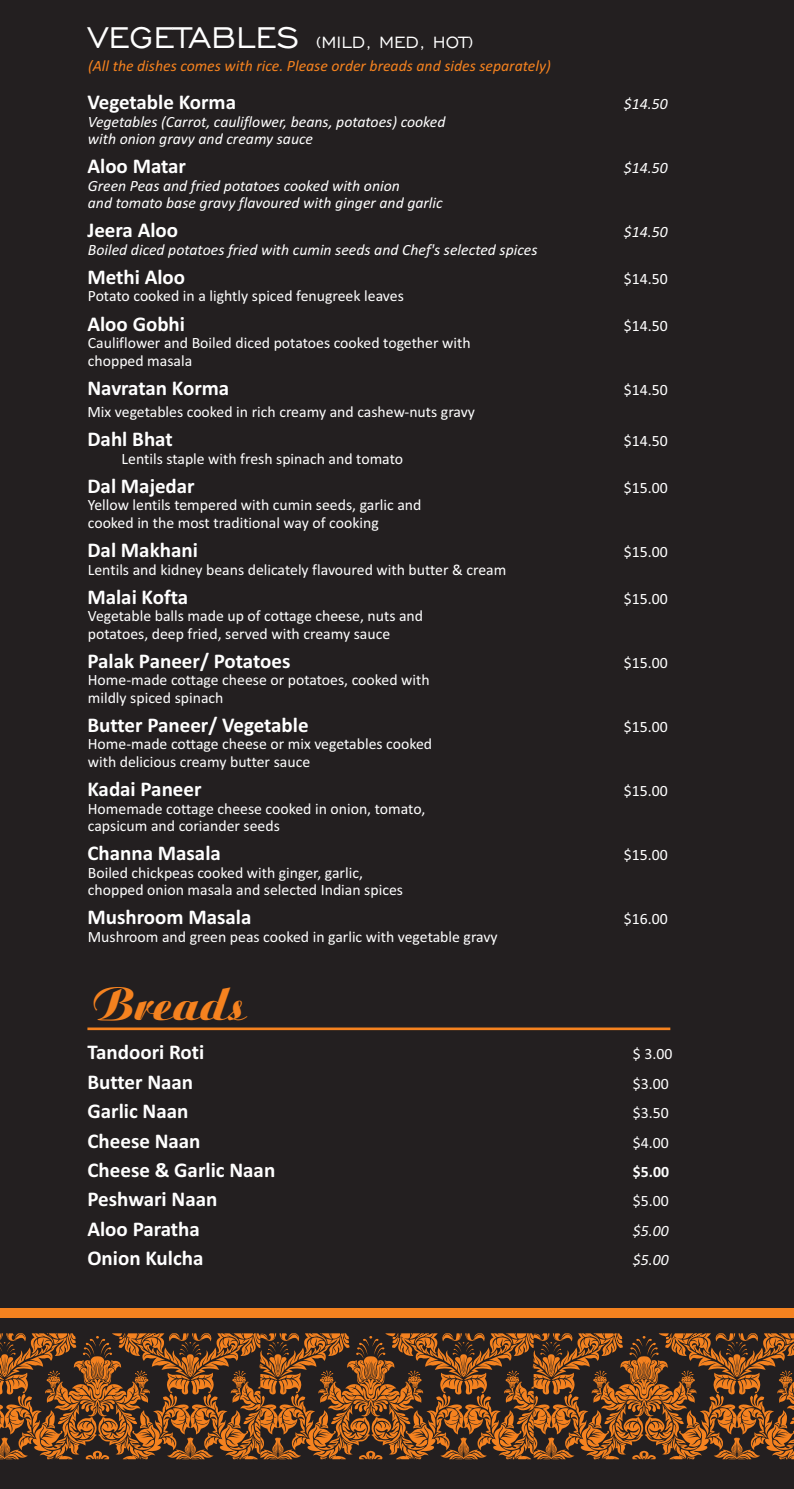
<style>
.page{position:relative;width:794px;height:1489px;background:#fff}
.page>*{position:absolute;margin:0;border:0;box-sizing:border-box;transform-origin:0 0}
.t1{font:700 48.82px "Ceridian";color:#f5821f}
.t2{font:700 21px "Calibri";color:#fff}
.t3{font:21px "Engravers Gothic BT";color:#fff}
.t4{font:15.75px/17.3px "Calibri";color:#fff}
.t5{font:italic 15.75px/17.3px "Calibri";color:#fff}
.t6{font:italic 15.75px "Calibri";color:#f5821f}
.t7{font:700 15.75px "Calibri";color:#fff}
.s1{font-size:38.5px}
</style>
<div class="page">
<div style="left:0;top:0;width:794px;height:1488px;background:#231f20"></div>
<svg style="left:0;top:1333px;width:794px;height:126px"></svg>
<div style="left:0;top:1307px;width:794px;height:10px;background:#f5821f"></div>
<svg style="left:87px;top:1027px;width:584px;height:4px;background:#ac5f1f"></svg>
<h2 class="t3" style="left:87px;top:32px;width:388px"><span class="s1">VEGETABLES</span> (MILD, MED, HOT)</h2>
<p class="t6" style="left:88px;top:59px;width:464px">(All the dishes comes with rice. Please order breads and sides separately)</p>
<h2 class="t2" style="left:87px;top:93px;width:150px">Vegetable Korma</h2>
<p class="t5" style="left:624px;top:97px;width:45px">$14.50</p>
<p class="t5" style="left:88px;top:114px;width:359px">Vegetables (Carrot, cauliflower, beans, potatoes) cooked with onion gravy and creamy sauce</p>
<h2 class="t2" style="left:87px;top:157px;width:100px">Aloo Matar</h2>
<p class="t5" style="left:624px;top:161px;width:45px">$14.50</p>
<p class="t5" style="left:88px;top:178px;width:356px">Green Peas and fried potatoes cooked with onion<br>and tomato base gravy flavoured with ginger and garlic</p>
<h2 class="t2" style="left:87px;top:221px;width:92px">Jeera Aloo</h2>
<p class="t5" style="left:624px;top:225px;width:45px">$14.50</p>
<p class="t5" style="left:88px;top:242px;width:451px">Boiled diced potatoes fried with cumin seeds and Chef's selected spices</p>
<h2 class="t2" style="left:87px;top:268px;width:99px">Methi Aloo</h2>
<p class="t4" style="left:624px;top:271px;width:45px">$14.50</p>
<p class="t4" style="left:88px;top:289px;width:317px">Potato cooked in a lightly spiced fenugreek leaves</p>
<h2 class="t2" style="left:87px;top:315px;width:99px">Aloo Gobhi</h2>
<p class="t4" style="left:624px;top:318px;width:45px">$14.50</p>
<p class="t4" style="left:88px;top:335px;width:384px">Cauliflower and Boiled diced potatoes cooked together with chopped masala</p>
<h2 class="t2" style="left:87px;top:379px;width:143px">Navratan Korma</h2>
<p class="t4" style="left:624px;top:382px;width:45px">$14.50</p>
<p class="t4" style="left:87px;top:404px;width:389px">Mix vegetables cooked in rich creamy and cashew-nuts gravy</p>
<h2 class="t2" style="left:87px;top:430px;width:87px">Dahl Bhat</h2>
<p class="t4" style="left:624px;top:434px;width:45px">$14.50</p>
<p class="t4" style="left:122px;top:451px;width:283px">Lentils staple with fresh spinach and tomato</p>
<h2 class="t2" style="left:87px;top:477px;width:109px">Dal Majedar</h2>
<p class="t4" style="left:624px;top:480px;width:45px">$15.00</p>
<p class="t4" style="left:88px;top:498px;width:335px">Yellow lentils tempered with cumin seeds, garlic and cooked in the most traditional way of cooking</p>
<h2 class="t2" style="left:87px;top:541px;width:112px">Dal Makhani</h2>
<p class="t4" style="left:624px;top:544px;width:45px">$15.00</p>
<p class="t4" style="left:88px;top:562px;width:420px">Lentils and kidney beans delicately flavoured with butter &amp; cream</p>
<h2 class="t2" style="left:87px;top:588px;width:102px">Malai Kofta</h2>
<p class="t4" style="left:624px;top:591px;width:45px">$15.00</p>
<p class="t4" style="left:88px;top:608px;width:337px">Vegetable balls made up of cottage cheese, nuts and potatoes, deep fried, served with creamy sauce</p>
<h2 class="t2" style="left:87px;top:652px;width:204px">Palak Paneer/ Potatoes</h2>
<p class="t4" style="left:624px;top:655px;width:45px">$15.00</p>
<p class="t4" style="left:88px;top:672px;width:343px">Home-made cottage cheese or potatoes, cooked with mildly spiced spinach</p>
<h2 class="t2" style="left:87px;top:716px;width:223px">Butter Paneer/ Vegetable</h2>
<p class="t4" style="left:624px;top:719px;width:45px">$15.00</p>
<p class="t4" style="left:88px;top:736px;width:346px">Home-made cottage cheese or mix vegetables cooked with delicious creamy butter sauce</p>
<h2 class="t2" style="left:87px;top:780px;width:116px">Kadai Paneer</h2>
<p class="t4" style="left:624px;top:783px;width:45px">$15.00</p>
<p class="t4" style="left:88px;top:801px;width:339px">Homemade cottage cheese cooked in onion, tomato, capsicum and coriander seeds</p>
<h2 class="t2" style="left:87px;top:844px;width:135px">Channa Masala</h2>
<p class="t4" style="left:624px;top:847px;width:45px">$15.00</p>
<p class="t4" style="left:88px;top:865px;width:317px">Boiled chickpeas cooked with ginger, garlic, chopped onion masala and selected Indian spices</p>
<h2 class="t2" style="left:87px;top:908px;width:165px">Mushroom Masala</h2>
<p class="t4" style="left:624px;top:911px;width:45px">$16.00</p>
<p class="t4" style="left:88px;top:929px;width:411px">Mushroom and green peas cooked in garlic with vegetable gravy</p>
<h1 class="t1" style="left:92px;top:981px;width:156px">Breads</h1>
<h2 class="t2" style="left:87px;top:1043px;width:118px">Tandoori Roti</h2>
<p class="t4" style="left:633px;top:1046px;width:41px">$ 3.00</p>
<h2 class="t2" style="left:87px;top:1072px;width:107px">Butter Naan</h2>
<p class="t4" style="left:633px;top:1076px;width:37px">$3.00</p>
<h2 class="t2" style="left:87px;top:1102px;width:102px">Garlic Naan</h2>
<p class="t4" style="left:633px;top:1105px;width:37px">$3.50</p>
<h2 class="t2" style="left:87px;top:1131px;width:115px">Cheese Naan</h2>
<p class="t4" style="left:633px;top:1134px;width:37px">$4.00</p>
<h2 class="t2" style="left:87px;top:1161px;width:189px">Cheese &amp; Garlic Naan</h2>
<p class="t7" style="left:633px;top:1165px;width:38px">$5.00</p>
<h2 class="t2" style="left:87px;top:1190px;width:131px">Peshwari Naan</h2>
<p class="t4" style="left:633px;top:1193px;width:37px">$5.00</p>
<h2 class="t2" style="left:87px;top:1219px;width:114px">Aloo Paratha</h2>
<p class="t5" style="left:633px;top:1223px;width:37px">$5.00</p>
<h2 class="t2" style="left:87px;top:1249px;width:118px">Onion Kulcha</h2>
<p class="t5" style="left:633px;top:1252px;width:37px">$5.00</p>
</div>
